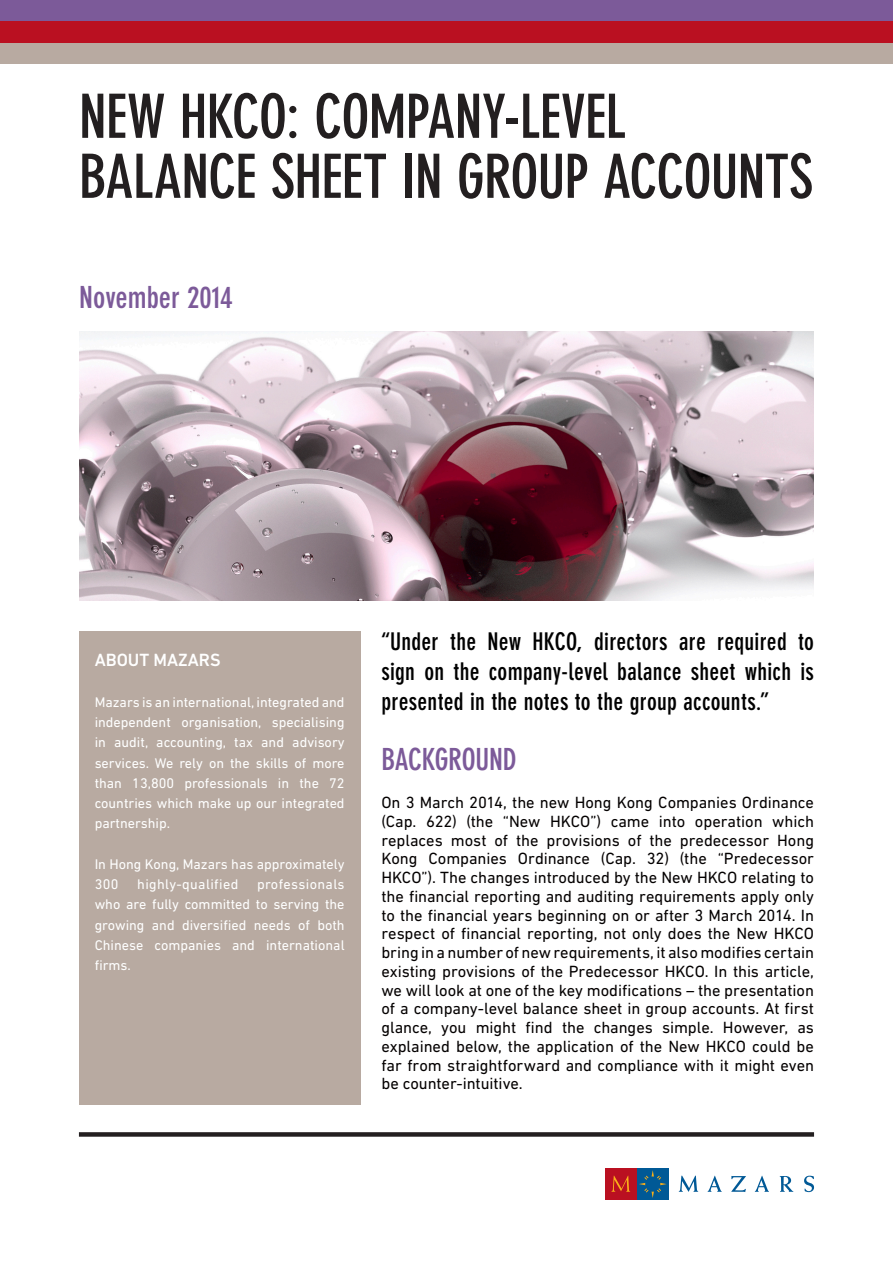
<style>
.page{position:relative;width:893px;height:1263px;background:#fff}
.page>*{position:absolute;margin:0;border:0;box-sizing:border-box;transform-origin:0 0}
.t1{font:700 condensed 60px/60px "DIN Neuzeit Grotesk Std";letter-spacing:-.01em;color:#231f20}
._03_quote_references{font:700 condensed 30px "DIN Neuzeit Grotesk Std";letter-spacing:-.005em;color:#7c5a99}
._03_contents{font:700 condensed 24px/30px "DIN Neuzeit Grotesk Std";letter-spacing:.01em;color:#000;text-align:justify}
._01_title_C{font:500 18px "DIN Next LT Pro";color:#fff}
._04_text_introductio{font:16.5px/18.8px "DIN Next LT Pro";letter-spacing:-.005em;color:#040101;text-align:justify}
._04_textA{font:14.25px/20.2px "DIN Next LT Pro";color:#fff;text-align:justify}
._04_textA-2{font:14.25px "DIN Next LT Pro";letter-spacing:.025em;color:#fff}
</style>
<div class="page">
<img style="left:80px;top:332px;width:734px;height:268px">
<div style="left:79px;top:1132px;width:735px;height:5px;background:#231f20"></div>
<div style="left:605px;top:1168px;width:32px;height:32px;background:#ba1021"></div>
<div style="left:637px;top:1168px;width:31px;height:32px;background:#005996"></div>
<svg style="left:679px;top:1176px;width:19px;height:16px"></svg>
<svg style="left:731px;top:1176px;width:15px;height:16px"></svg>
<svg style="left:804px;top:1176px;width:10px;height:16px"></svg>
<svg style="left:708px;top:1176px;width:14px;height:16px"></svg>
<svg style="left:755px;top:1176px;width:14px;height:16px"></svg>
<svg style="left:780px;top:1176px;width:13px;height:16px"></svg>
<svg style="left:639px;top:1170px;width:28px;height:28px"></svg>
<svg style="left:611px;top:1176px;width:19px;height:16px"></svg>
<div style="left:0;top:42px;width:893px;height:21px;background:#b8aaa1"></div>
<div style="left:0;top:21px;width:893px;height:21px;background:#ba1021"></div>
<div style="left:0;top:0;width:893px;height:21px;background:#7c5a99"></div>
<div style="left:79px;top:632px;width:281px;height:473px;background:#b8aaa1"></div>
<h1 class="t1" style="left:79px;top:87px;width:736px">NEW HKCO: COMPANY-LEVEL<br>BALANCE SHEET IN GROUP ACCOUNTS</h1>
<h2 class="_03_quote_references" style="left:79px;top:280px;width:155px">November 2014</h2>
<p class="_01_title_C" style="left:95px;top:650px;width:127px">ABOUT MAZARS</p>
<p class="_04_textA" style="left:95px;top:692px;width:251px">Mazars is an international, integrated and independent organisation, specialising in audit, accounting, tax and advisory services. We rely on the skills of more than 13,800 professionals in the 72 countries which make up our integrated partnership.</p>
<p class="_04_textA" style="left:95px;top:854px;width:251px">In Hong Kong, Mazars has approximately<br>300</p>
<p class="_04_textA" style="left:95px;top:874px;width:251px;text-indent:162px">professionals who are fully committed to serving the growing and diversified needs of both Chinese companies and international firms.</p>
<p class="_04_textA-2" style="left:137px;top:876px;width:103px">highly-qualified</p>
<p class="_03_contents" style="left:381px;top:627px;width:434px">“Under the New HKCO, directors are required to sign on the company-level balance sheet which is presented in the notes to the group accounts.”</p>
<p class="_03_quote_references" style="left:381px;top:742px;width:137px">BACKGROUND</p>
<p class="_04_text_introductio" style="left:381px;top:793px;width:434px">On 3 March 2014, the new Hong Kong Companies Ordinance (Cap. 622) (the “New HKCO”) came into operation which replaces most of the provisions of the predecessor Hong Kong Companies Ordinance (Cap. 32) (the “Predecessor HKCO”). The changes introduced by the New HKCO relating to the financial reporting and auditing requirements apply only to the financial years beginning on or after 3 March 2014. In respect of financial reporting, not only does the New HKCO bring in a number of new requirements, it also modifies certain existing provisions of the Predecessor HKCO. In this article, we will look at one of the key modifications – the presentation of a company-level balance sheet in group accounts. At first glance, you might find the changes simple. However, as explained below, the application of the New HKCO could be far from straightforward and compliance with it might even be counter-intuitive.</p>
</div>
